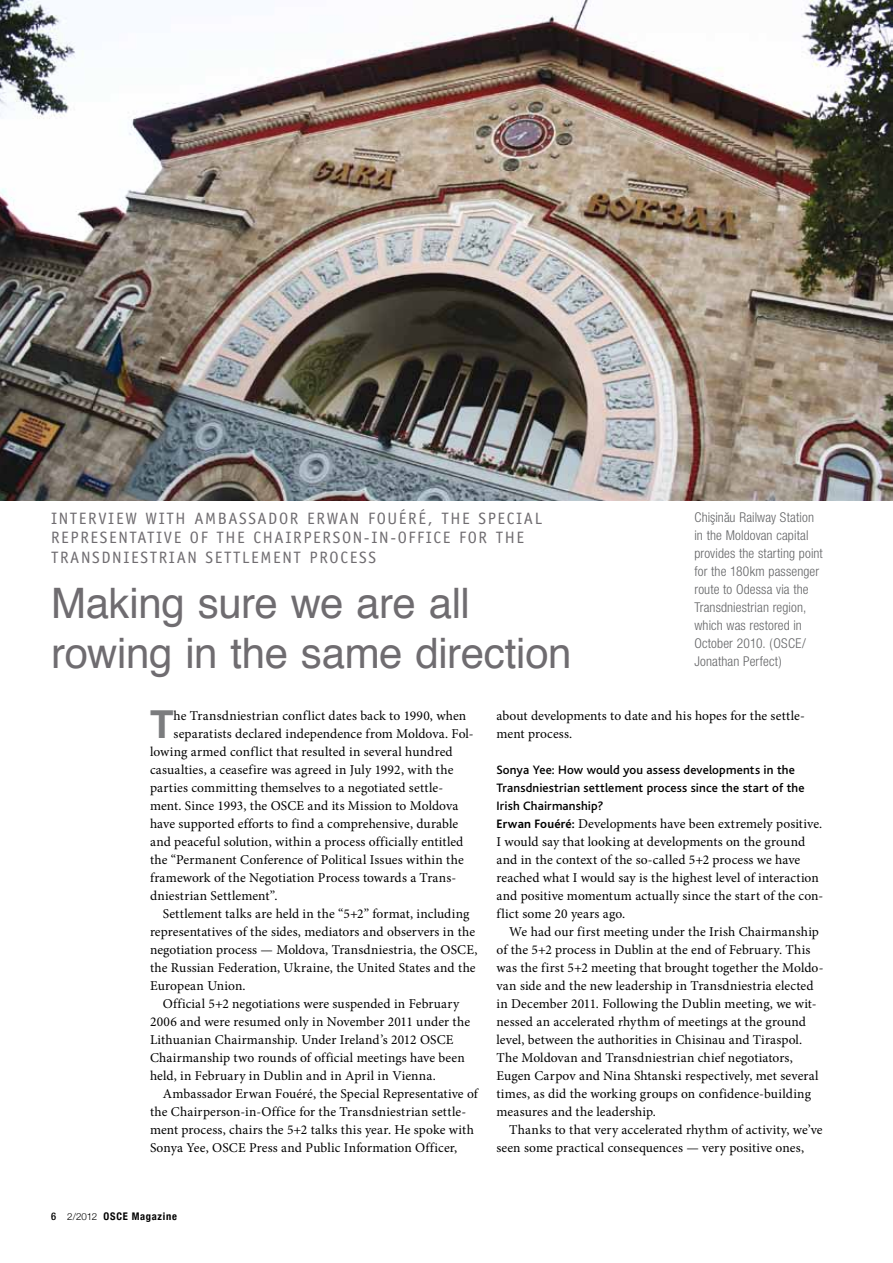
<style>
.page{position:relative;width:893px;height:1263px;background:#fff}
.page>*{position:absolute;margin:0;border:0;box-sizing:border-box;transform-origin:0 0}
.t1{font:42px/50.4px "Helvetica";letter-spacing:-.01em;color:#6f6c70}
.t2{font:700 38.55px "Helvetica Infant";color:#7b7c7e}
.t3{font:16.5px/19.8px "Officina Sans";letter-spacing:.1em;color:#6f6c70}
.t4{font:13.5px/18px "Minion Pro";letter-spacing:.01em;color:#000}
.t5{font:300 condensed 13.5px/18px "Helvetica Neue";letter-spacing:.01em;color:#646567}
.t6{font:500 12.75px/18px "Bliss";letter-spacing:.015em;color:#000}
.t7{font:700 condensed 10.5px "Helvetica Neue";letter-spacing:.07em;color:#000}
.s1{font-family:"Bliss";font-weight:700;font-size:12.75px}
.s2{font-weight:500}
.s3{font-weight:300;font-stretch:normal;font-size:9.75px}
</style>
<div class="page">
<img style="left:0;top:0;width:893px;height:501px">
<p class="t3" style="left:51px;top:508px;width:492px">INTERVIEW WITH AMBASSADOR ERWAN FOUÉRÉ, THE SPECIAL<br>REPRESENTATIVE OF THE CHAIRPERSON-IN-OFFI</p>
<p class="t3" style="left:433px;top:528px;width:92px">CE FOR THE</p>
<p class="t3" style="left:51px;top:548px;width:326px">TRANSDNIESTRIAN SETTLEMENT PROCESS</p>
<h1 class="t1" style="left:51px;top:579px;width:522px">Making sure we are all rowing in the same direction</h1>
<p class="t5" style="left:694px;top:508px;width:130px">Chis¸ina˘u Railway Station in the Moldovan capital provides the starting point for the 180km passenger route to Odessa via the<br>Transdniestrian region, which was restored in<br>October 2010. (OSCE/<br>Jonathan Perfect)</p>
<h2 class="t2" style="left:150px;top:701px;width:25px">T</h2>
<p class="t4" style="left:174px;top:707px;width:294px">he Transdniestrian conflict dates back to 1990, when</p>
<p class="t4" style="left:174px;top:725px;width:302px">separatists declared independence from Moldova. Fol-</p>
<p class="t4" style="left:150px;top:743px;width:304px">lowing armed conflict that resulted in several hundred</p>
<p class="t4" style="left:150px;top:761px;width:305px">casualties, a ceasefire was agreed in July 1992, with the</p>
<p class="t4" style="left:150px;top:779px;width:295px">parties committing themselves to a negotiated settle-</p>
<p class="t4" style="left:150px;top:797px;width:310px">ment. Since 1993, the OSCE and its Mission to Moldova</p>
<p class="t4" style="left:150px;top:815px;width:310px">have supported efforts to find a comprehensive, durable</p>
<p class="t4" style="left:150px;top:833px;width:315px">and peaceful solution, within a process officially entitled</p>
<p class="t4" style="left:150px;top:851px;width:315px">the “Permanent Conference of Political Issues within the</p>
<p class="t4" style="left:150px;top:869px;width:306px">framework of the Negotiation Process towards a Trans-</p>
<p class="t4" style="left:150px;top:887px;width:129px">dniestrian Settlement”.</p>
<p class="t4" style="left:163px;top:905px;width:308px">Settlement talks are held in the “5+2” format, including</p>
<p class="t4" style="left:150px;top:923px;width:327px">representatives of the sides, mediators and observers in the</p>
<p class="t4" style="left:150px;top:941px;width:329px">negotiation process — Moldova, Transdniestria, the OSCE,</p>
<p class="t4" style="left:150px;top:959px;width:327px">the Russian Federation, Ukraine, the United States and the</p>
<p class="t4" style="left:150px;top:977px;width:97px">European Union.</p>
<p class="t4" style="left:163px;top:995px;width:298px">Official 5+2 negotiations were suspended in February</p>
<p class="t4" style="left:150px;top:1013px;width:322px">2006 and were resumed only in November 2011 under the</p>
<p class="t4" style="left:150px;top:1031px;width:305px">Lithuanian Chairmanship. Under Ireland’s 2012 OSCE</p>
<p class="t4" style="left:150px;top:1049px;width:316px">Chairmanship two rounds of official meetings have been</p>
<p class="t4" style="left:150px;top:1067px;width:287px">held, in February in Dublin and in April in Vienna.</p>
<p class="t4" style="left:163px;top:1085px;width:317px">Ambassador Erwan Fouéré, the Special Representative of</p>
<p class="t4" style="left:150px;top:1103px;width:318px">the Chairperson-in-Office for the Transdniestrian settle-</p>
<p class="t4" style="left:150px;top:1121px;width:325px">ment process, chairs the 5+2 talks this year. He spoke with</p>
<p class="t4" style="left:150px;top:1139px;width:309px">Sonya Yee, OSCE Press and Public Information Officer,</p>
<p class="t4" style="left:496px;top:707px;width:310px">about developments to date and his hopes for the settle&shy;ment process.</p>
<p class="t6" style="left:496px;top:761px;width:310px">Sonya Yee: How would you assess developments in the<br>Transdniestrian settlement process since the start of the<br>Irish Chairmanship?</p>
<p class="t4" style="left:496px;top:815px;width:328px"><span class="s1">Erwan Fouéré:</span> Developments have been extremely positive.<br>I would say that looking at developments on the ground and in the context of the so-called 5+2 process we have reached what I would say is the highest level of interaction and positive momentum actually since the start of the con&shy;flict some 20 years ago.</p>
<p class="t4" style="left:496px;top:923px;width:329px;text-indent:13px">We had our first meeting under the Irish Chairmanship of the 5+2 process in Dublin at the end of February. This was the first 5+2 meeting that brought together the Moldo&shy;van side and the new leadership in Transdniestria elected in December 2011. Following the Dublin meeting, we wit&shy;nessed an accelerated rhythm of meetings at the ground level, between the authorities in Chisinau and Tiraspol.<br>The Moldovan and Transdniestrian chief negotiators, Eugen Carpov and Nina Shtanski respectively, met several times, as did the working groups on confidence-building measures and the leadership.</p>
<p class="t4" style="left:496px;top:1121px;width:328px;text-indent:13px">Thanks to that very accelerated rhythm of activity, we’ve seen some practical consequences — very positive ones,</p>
<p class="t7" style="left:51px;top:1210px;width:127px"><span class="s2">6</span> <span class="s3">2/2012</span> OSCE Magazine</p>
</div>
